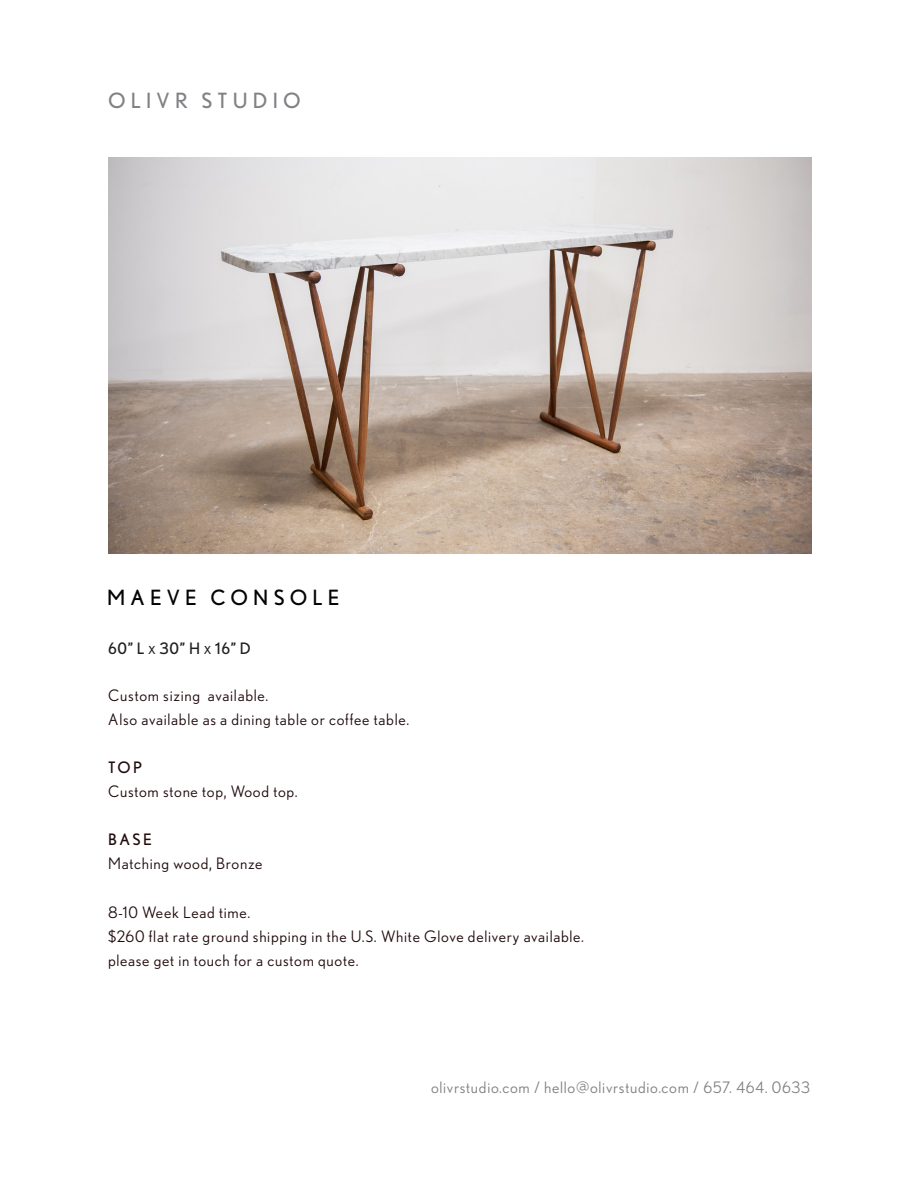
<style>
.page{position:relative;width:918px;height:1188px;background:#fff}
.page>*{position:absolute;margin:0;border:0;box-sizing:border-box;transform-origin:0 0}
.t1{font:21px "Nobel";letter-spacing:.25em;color:#040503}
.t2{font:21px "Nobel";letter-spacing:.25em;color:#808285}
.t3{font:15.75px "Nobel";letter-spacing:.045em;color:#210b0d}
.t4{font:15.75px "Nobel";letter-spacing:.045em;color:#808285}
.t5{font:15.75px "Nobel";color:#231f20}
.t6{font:15.75px "Nobel";letter-spacing:.155em;color:#210b0d}
.s1{font-size:10.95px}
</style>
<div class="page">
<img style="left:108px;top:157px;width:703px;height:396px">
<p class="t2" style="left:108px;top:88px;width:194px">OLIVR STUDIO</p>
<p class="t1" style="left:107px;top:586px;width:234px">MAEVE CONSOLE</p>
<p class="t5" style="left:108px;top:639px;width:144px">60” L <span class="s1">x</span> 30” H <span class="s1">x</span> 16” D</p>
<p class="t3" style="left:108px;top:687px;width:162px">Custom sizing available.</p>
<p class="t3" style="left:108px;top:711px;width:303px">Also available as a dining table or coffee table.</p>
<p class="t6" style="left:108px;top:759px;width:35px">TOP</p>
<p class="t3" style="left:108px;top:783px;width:191px">Custom stone top, Wood top.</p>
<p class="t6" style="left:108px;top:831px;width:45px">BASE</p>
<p class="t3" style="left:108px;top:855px;width:156px">Matching wood, Bronze</p>
<p class="t3" style="left:108px;top:903px;width:144px">8-10 Week Lead time.</p>
<p class="t3" style="left:108px;top:927px;width:478px">$260 flat rate ground shipping in the U.S. White Glove delivery available.</p>
<p class="t3" style="left:108px;top:951px;width:252px">please get in touch for a custom quote.</p>
<p class="t4" style="left:431px;top:1079px;width:380px">olivrstudio.com / hello@olivrstudio.com / 657. 464. 0633</p>
</div>
